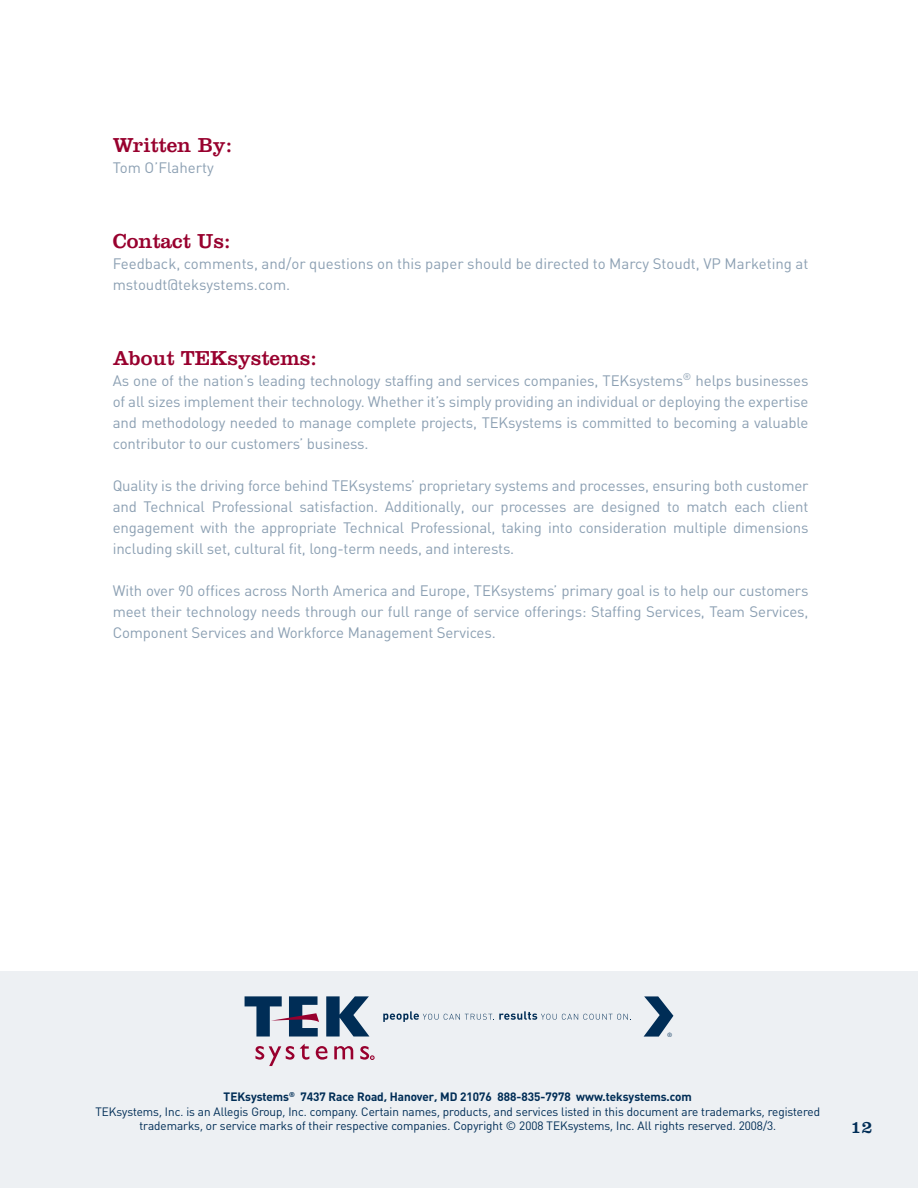
<style>
.page{position:relative;width:918px;height:1188px;background:#fff}
.page>*{position:absolute;margin:0;border:0;box-sizing:border-box;transform-origin:0 0}
.t1{font:21px "Clarendon";color:#98002e}
.t2{font:18px "Clarendon";color:#002d56}
.t3{font:15px/21px "DIN";letter-spacing:-.01em;color:#8ca0b3;text-align:justify}
.t4{font:12px/14.2px "TE Ksys DIN";color:#002d56;text-align:center}
.t5{font:6px "TE Ksys DIN";color:#002d56}
.s1{font-weight:700}
</style>
<div class="page">
<div style="left:0;top:972px;width:918px;height:216px;background:#edf0f3"></div>
<svg style="left:326px;top:996px;width:43px;height:41px"></svg>
<svg style="left:255px;top:1044px;width:54px;height:22px"></svg>
<svg style="left:316px;top:1046px;width:12px;height:14px"></svg>
<svg style="left:334px;top:1046px;width:19px;height:13px"></svg>
<svg style="left:245px;top:996px;width:74px;height:41px"></svg>
<svg style="left:360px;top:1046px;width:14px;height:14px"></svg>
<svg style="left:383px;top:1011px;width:248px;height:11px"></svg>
<svg style="left:644px;top:996px;width:29px;height:41px"></svg>
<h1 class="t1" style="left:113px;top:132px;width:121px">Written By:</h1>
<p class="t3" style="left:113px;top:156px;width:103px">Tom O’Flaherty</p>
<h1 class="t1" style="left:113px;top:228px;width:119px">Contact Us:</h1>
<p class="t3" style="left:113px;top:252px;width:697px">Feedback, comments, and/or questions on this paper should be directed to Marcy Stoudt, VP Marketing at mstoudt@teksystems.com.</p>
<h1 class="t1" style="left:113px;top:345px;width:206px">About TEKsystems:</h1>
<p class="t3" style="left:113px;top:369px;width:697px">As one of the nation’s leading technology staffing and services companies, TEKsystems<sup>®</sup> helps businesses of all sizes implement their technology. Whether it’s simply providing an individual or deploying the expertise and methodology needed to manage complete projects, TEKsystems is committed to becoming a valuable contributor to our customers’ business.</p>
<p class="t3" style="left:113px;top:474px;width:697px">Quality is the driving force behind TEKsystems’ proprietary systems and processes, ensuring both customer and Technical Professional satisfaction. Additionally, our processes are designed to match each client engagement with the appropriate Technical Professional, taking into consideration multiple dimensions including skill set, cultural fit, long-term needs, and interests.</p>
<p class="t3" style="left:113px;top:579px;width:697px">With over 90 offices across North America and Europe, TEKsystems’ primary goal is to help our customers meet their technology needs through our full range of service offerings: Staffing Services, Team Services, Component Services and Workforce Management Services.</p>
<p class="t5" style="left:667px;top:1031px;width:7px">®</p>
<p class="t4" style="left:95px;top:1090px;width:726px"><span class="s1">TEKsystems</span><sup>®</sup> <span class="s1">7437 Race Road, Hanover, MD 21076 888-835-7978 www.teksystems.com<br></span>TEKsystems, Inc. is an Allegis Group, Inc. company. Certain names, products, and services listed in this document are trademarks, registered trademarks, or service marks of their respective companies. Copyright © 2008 TEKsystems, Inc. All rights reserved. 2008/3.</p>
<p class="t2" style="left:850px;top:1116px;width:23px">12</p>
</div>
